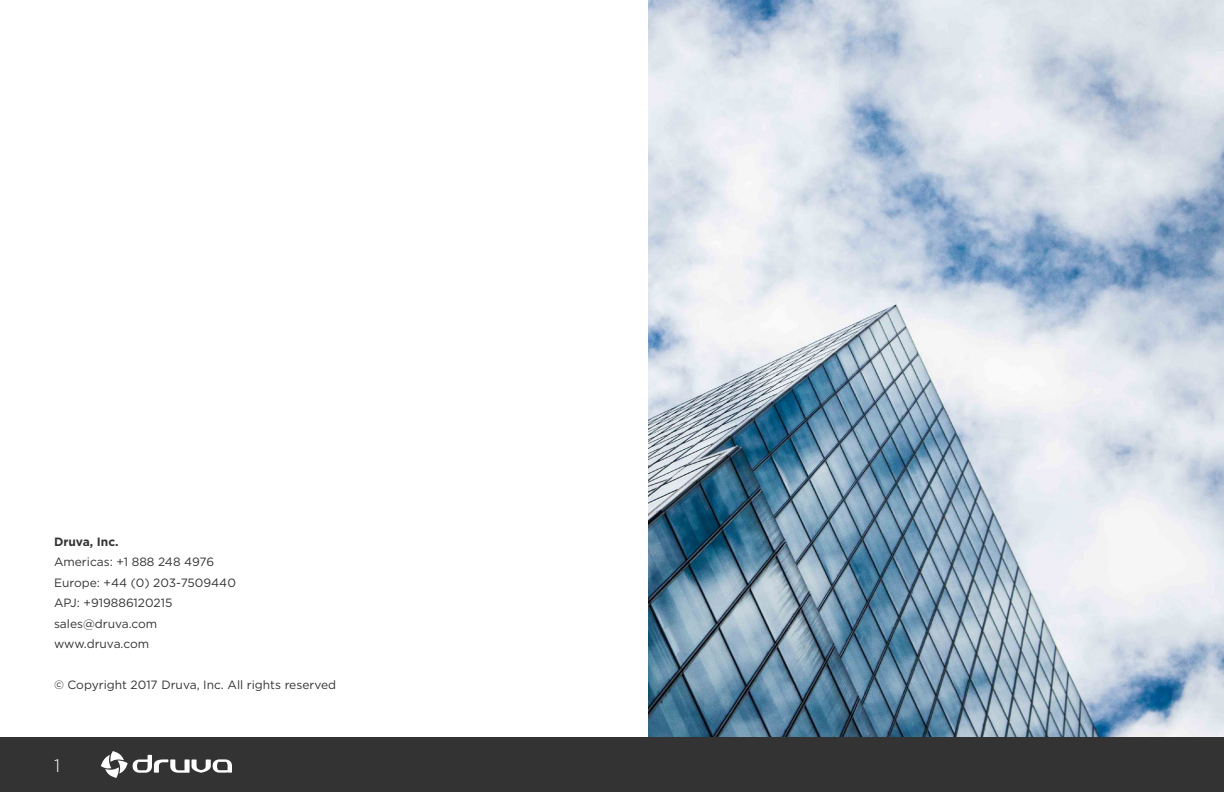
<style>
.page{position:relative;width:1224px;height:792px;background:#fff}
.page>*{position:absolute;margin:0;border:0;box-sizing:border-box;transform-origin:0 0}
.t1{font:300 18px "Gotham";color:#fff}
.t2{font:12px/20.5px "Gotham";color:#333}
.t3{font:700 12px "Gotham";color:#333}
</style>
<div class="page">
<img style="left:648px;top:0;width:576px;height:737px">
<div style="left:0;top:737px;width:1224px;height:55px;background:#333"></div>
<svg style="left:101px;top:751px;width:131px;height:27px"></svg>
<p class="t3" style="left:54px;top:534px;width:66px">Druva, Inc.</p>
<p class="t2" style="left:54px;top:552px;width:183px">Americas: +1 888 248 4976<br>Europe: +44 (0) 203-7509440<br>APJ: +919886120215 sales@druva.com www.druva.com</p>
<p class="t2" style="left:54px;top:675px;width:284px">© Copyright 2017 Druva, Inc. All rights reserved</p>
<h1 class="t1" style="left:54px;top:754px;width:8px">1</h1>
</div>
